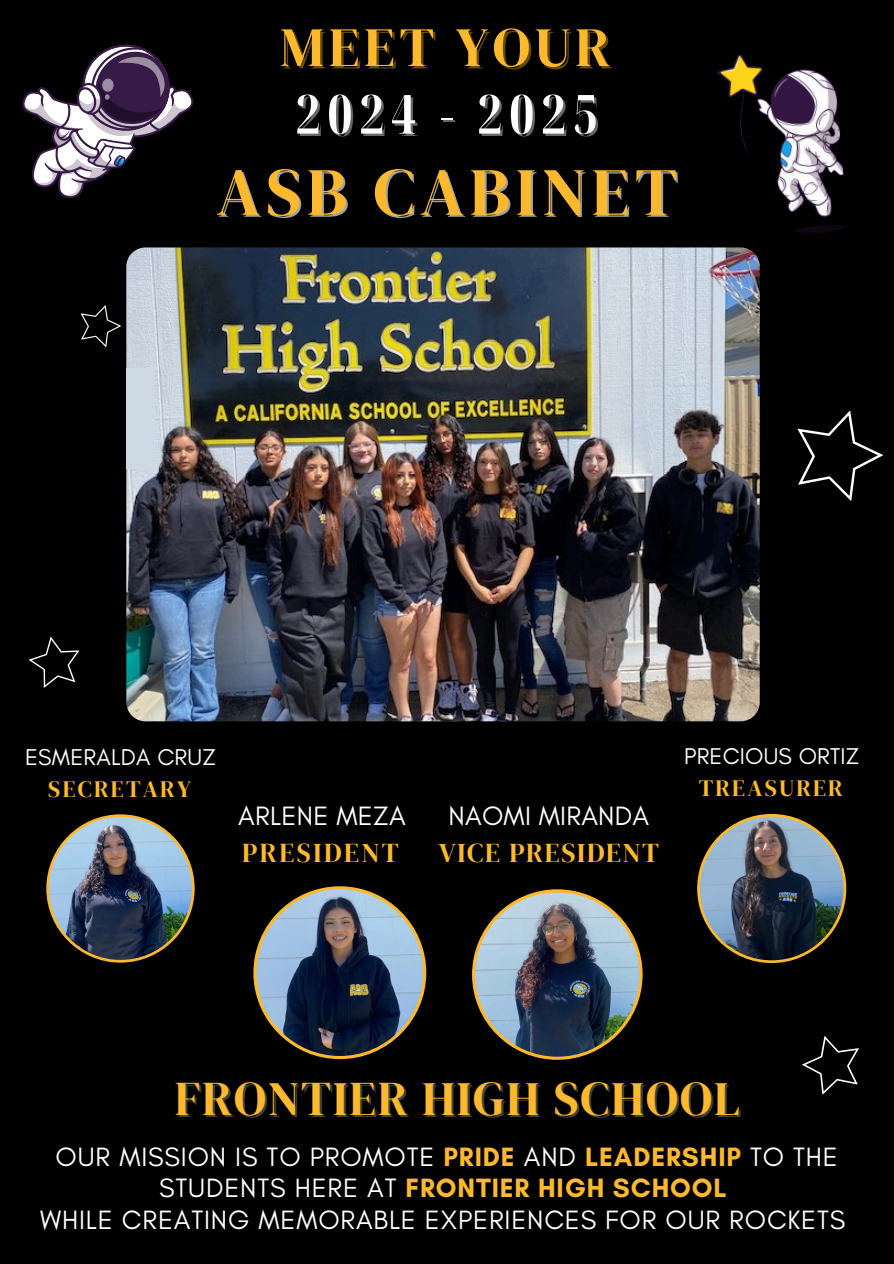
<style>
.page{position:relative;width:894px;height:1264px;background:#fff}
.page>*{position:absolute;margin:0;border:0;box-sizing:border-box;transform-origin:0 0}
.t1{font:67.5px "DM Serif Display";letter-spacing:.085em;color:#fdb92e}
.t2{font:55.5px "DM Serif Display";letter-spacing:.08em;color:#fdb92e}
.t3{font:700 extra-condensed 54px "Noto Serif Display";letter-spacing:.135em;color:#fff}
.t4{font:47.85px "DM Serif Display";letter-spacing:.04em;color:#fdb92e}
.t5{font:27px/31.5px "Glacial Indifference";letter-spacing:.03em;color:#fff;text-align:center}
.t6{font:27px/37.2px "Glacial Indifference";letter-spacing:.01em;color:#fff}
.t7{font:27px "DM Serif Display";letter-spacing:.06em;color:#fdb92e}
.t8{font:23.25px "Glacial Indifference";letter-spacing:.01em;color:#fff}
.t9{font:23.25px "DM Serif Display";letter-spacing:.095em;color:#fdb92e}
.s1{font-family:"DM Serif Display";color:#fdb92e}
.s2{font-weight:700;color:#fdb92e}
</style>
<div class="page">
<div style="left:0;top:0;width:893px;height:1263px;background:#000"></div>
<svg style="left:802px;top:1036px;width:57px;height:59px"></svg>
<svg style="left:81px;top:305px;width:40px;height:42px"></svg>
<svg style="left:29px;top:637px;width:50px;height:51px"></svg>
<svg style="left:253px;top:886px;width:173px;height:173px"></svg>
<img style="left:472px;top:889px;width:170px;height:170px">
<img style="left:46px;top:814px;width:149px;height:148px">
<img style="left:697px;top:814px;width:149px;height:149px">
<svg style="left:22px;top:44px;width:172px;height:154px"></svg>
<img style="left:717px;top:54px;width:127px;height:180px">
<img style="left:126px;top:247px;width:633px;height:474px;border-radius:19px">
<svg style="left:797px;top:410px;width:86px;height:91px"></svg>
<div style="left:126px;top:368px;width:28px;height:101px;background:#cedae3"></div>
<p class="t2" style="left:280px;top:8px;width:331px">MEET YOUR</p>
<p class="t3" style="left:296px;top:76px;width:303px">2024 - 2025</p>
<p class="t1" style="left:216px;top:145px;width:462px">ASB CABINET</p>
<h5 class="t8" style="left:25px;top:742px;width:192px">ESMERALDA CRUZ</h5>
<p class="t9" style="left:48px;top:773px;width:144px">SECRETARY</p>
<p class="t6" style="left:238px;top:797px;width:169px">ARLENE MEZA<br><span class="s1">PRESIDENT</span></p>
<p class="t6" style="left:448px;top:797px;width:202px">NAOMI MIRANDA</p>
<h5 class="t7" style="left:438px;top:834px;width:222px">VICE PRESIDENT</h5>
<p class="t8" style="left:684px;top:741px;width:177px">PRECIOUS ORTIZ</p>
<h5 class="t9" style="left:698px;top:772px;width:146px">TREASURER</h5>
<p class="t4" style="left:175px;top:1065px;width:566px">FRONTIER HIGH SCHOOL</p>
<p class="t5" style="left:40px;top:1140px;width:806px">OUR MISSION IS TO PROMOTE <span class="s2">PRIDE</span> AND <span class="s2">LEADERSHIP</span> TO THE<br>STUDENTS HERE AT <span class="s2">FRONTIER HIGH SCHOOL<br></span>WHILE CREATING MEMORABLE EXPERIENCES FOR OUR ROCKETS</p>
</div>
